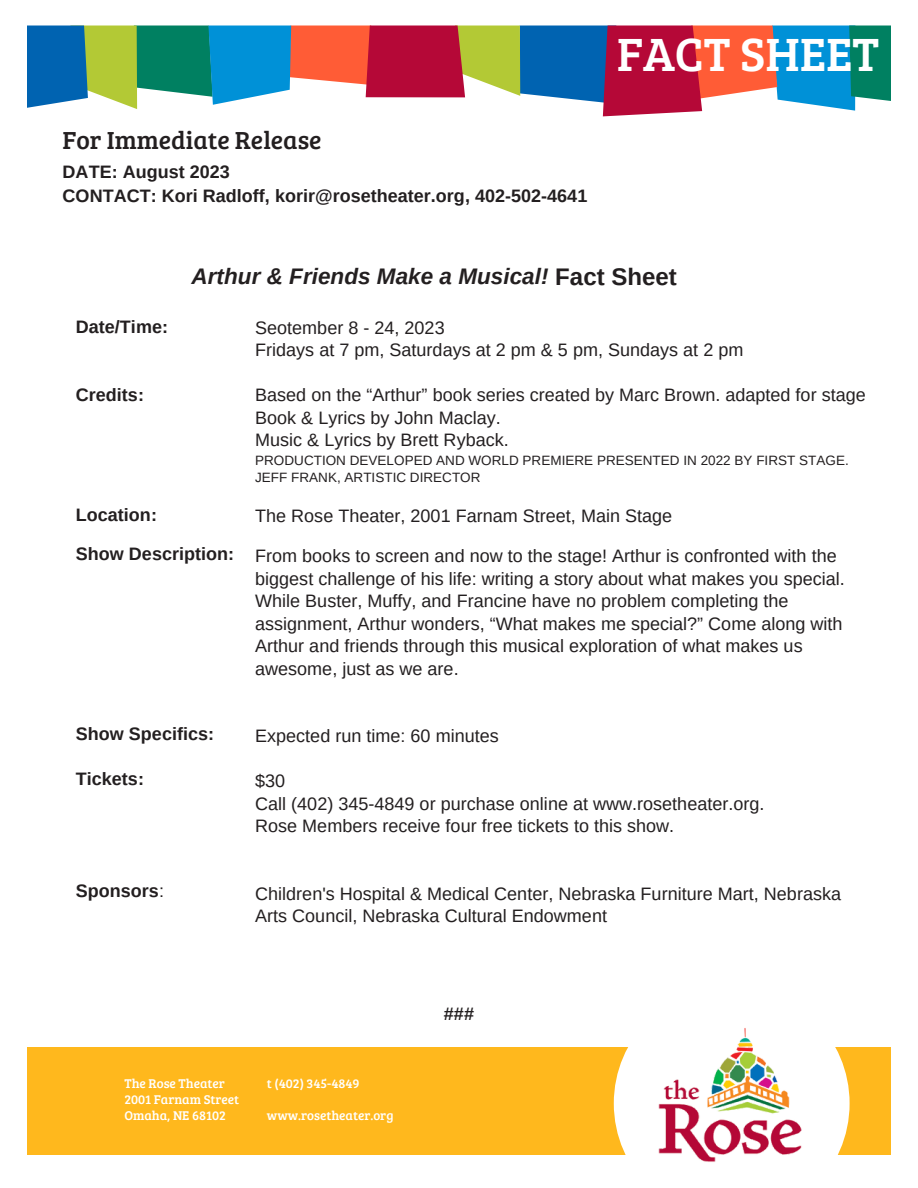
<style>
.page{position:relative;width:918px;height:1188px;background:#fff}
.page>*{position:absolute;margin:0;border:0;box-sizing:border-box;transform-origin:0 0}
.t1{font:48.15px "Bree Serif";color:#fff}
.t2{font:25.5px "Bree Serif";color:#231f20}
.t3{font:italic 700 22.5px "Arimo";color:#231f20}
.t4{font:18px/22.5px "Arimo";color:#231f20}
.t5{font:700 18px "Arimo";color:#231f20}
.t6{font:13.5px "Arimo";color:#231f20}
.t7{font:13.2px/15.8px "Bree Serif";color:#fff}
.s1{font-style:normal;font-size:24px}
.s2{font-weight:400}
</style>
<div class="page">
<div style="left:0;top:1048px;width:918px;height:106px;background:#ffb81d"></div>
<svg style="left:614px;top:1047px;width:236px;height:108px;fill:#fff"></svg>
<svg style="left:27px;top:26px;width:864px;height:90px"></svg>
<img style="left:658px;top:1028px;width:144px;height:134px">
<div style="left:0;top:0;width:26px;height:1188px;background:#fff"></div>
<div style="left:892px;top:0;width:26px;height:1188px;background:#fff"></div>
<p class="t2" style="left:63px;top:121px;width:261px">For Immediate Release</p>
<p class="t5" style="left:63px;top:162px;width:169px">DATE: August 2023</p>
<p class="t5" style="left:63px;top:186px;width:526px">CONTACT: Kori Radloff, korir@rosetheater.org, 402-502-4641</p>
<p class="t1" style="left:617px;top:19px;width:264px">FACT SHEET</p>
<p class="t3" style="left:192px;top:264px;width:487px">Arthur &amp; Friends Make a Musical! <span class="s1">Fact Sheet</span></p>
<p class="t4" style="left:255px;top:316px;width:191px">Seotember 8 - 24, 2023</p>
<p class="t4" style="left:255px;top:339px;width:490px">Fridays at 7 pm, Saturdays at 2 pm &amp; 5 pm, Sundays at 2 pm</p>
<p class="t4" style="left:255px;top:384px;width:612px">Based on the “Arthur” book series created by Marc Brown. adapted for stage</p>
<p class="t4" style="left:255px;top:406px;width:247px">Book &amp; Lyrics by John Maclay.</p>
<p class="t4" style="left:255px;top:429px;width:255px">Music &amp; Lyrics by Brett Ryback.</p>
<p class="t6" style="left:255px;top:453px;width:595px">PRODUCTION DEVELOPED AND WORLD PREMIERE PRESENTED IN 2022 BY FIRST STAGE.</p>
<p class="t6" style="left:255px;top:470px;width:227px">JEFF FRANK, ARTISTIC DIRECTOR</p>
<p class="t4" style="left:255px;top:504px;width:419px">The Rose Theater, 2001 Farnam Street, Main Stage</p>
<p class="t4" style="left:255px;top:545px;width:591px">From books to screen and now to the stage! Arthur is confronted with the biggest challenge of his life: writing a story about what makes you special.<br>While Buster, Muffy, and Francine have no problem completing the assignment, Arthur wonders, “What makes me special?” Come along with Arthur and friends through this musical exploration of what makes us awesome, just as we are.</p>
<p class="t5" style="left:76px;top:317px;width:94px">Date/Time:</p>
<p class="t5" style="left:76px;top:385px;width:70px">Credits:</p>
<p class="t5" style="left:76px;top:505px;width:83px">Location:</p>
<p class="t5" style="left:76px;top:543px;width:160px">Show Description:</p>
<p class="t5" style="left:76px;top:723px;width:140px">Show Specifics:</p>
<p class="t5" style="left:76px;top:768px;width:70px">Tickets:</p>
<p class="t5" style="left:76px;top:881px;width:90px">Sponsors<span class="s2">:</span></p>
<p class="t4" style="left:255px;top:725px;width:245px">Expected run time: 60 minutes</p>
<p class="t4" style="left:255px;top:770px;width:32px">$30</p>
<p class="t4" style="left:255px;top:792px;width:511px">Call (402) 345-4849 or purchase online at www.rosetheater.org.</p>
<p class="t4" style="left:255px;top:815px;width:421px">Rose Members receive four free tickets to this show.</p>
<p class="t4" style="left:255px;top:882px;width:587px">Children's Hospital &amp; Medical Center, Nebraska Furniture Mart, Nebraska<br>Arts Council, Nebraska Cultural Endowment</p>
<p class="t5" style="left:444px;top:1004px;width:32px">###</p>
<p class="t7" style="left:125px;top:1075px;width:116px">The Rose Theater<br>2001 Farnam Street<br>Omaha, NE 68102</p>
<p class="t7" style="left:267px;top:1075px;width:94px">t (402) 345-4849</p>
<p class="t7" style="left:267px;top:1106px;width:128px">www.rosetheater.org</p>
</div>
